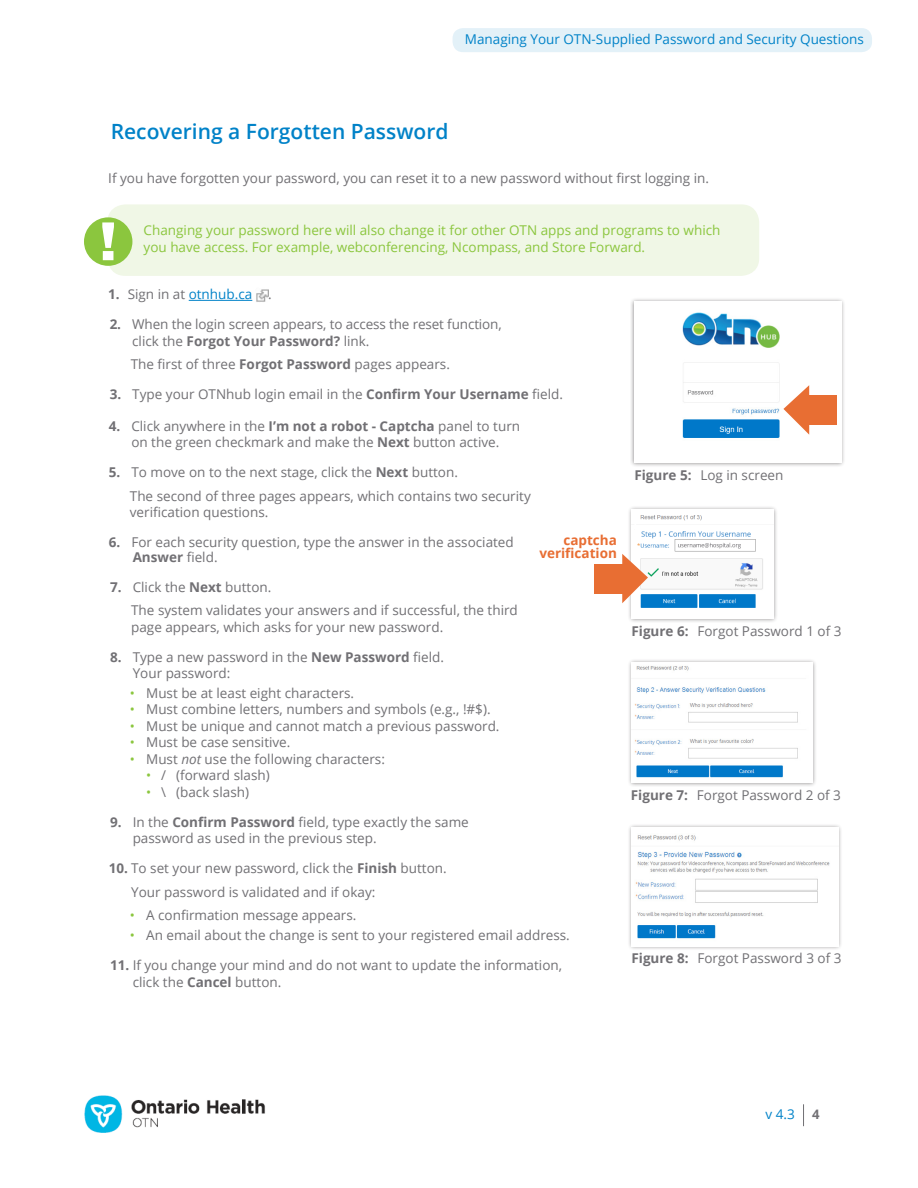
<style>
.page{position:relative;width:918px;height:1188px;background:#fff}
.page>*{position:absolute;margin:0;border:0;box-sizing:border-box;transform-origin:0 0}
.Heading_1_No_Numbers{font:600 21px "Open Sans";color:#0082c8}
.body_indent{font:13.5px/16.5px "Open Sans";color:#717074}
.Caution_green{font:13.5px/16.5px "Open Sans";color:#8bc63e}
.body_spaced_below{font:13.5px "Open Sans";color:#717074}
.t1{font:13.5px "Open Sans";color:#0082c8}
.body_indent_4_5{font:13.5px "Open Sans";color:#717074}
.Callout_orange{font:700 13.5px/13.5px "Open Sans";color:#e86e33;text-align:right}
.t2{font:700 13.05px "Open Sans";color:#717074}
.s1{font-weight:700}
.s2{color:#0082c8}
.s3{color:#8bc63e}
.s4{font-style:italic}
</style>
<div class="page">
<div style="left:453px;top:28px;width:419px;height:24px;background:#e3f1f8;border-radius:10px"></div>
<svg style="left:803px;top:1104px;width:1px;height:22px"></svg>
<img style="left:84px;top:1095px;width:181px;height:38px">
<div style="left:630px;top:297px;width:216px;height:170px;background:#231f20;opacity:.5"></div>
<img style="left:634px;top:301px;width:207px;height:162px">
<div style="left:627px;top:506px;width:150px;height:117px;background:#231f20;opacity:.5"></div>
<img style="left:632px;top:510px;width:141px;height:108px">
<div style="left:107px;top:204px;width:652px;height:72px;background:#f0f7e6;border-radius:18px"></div>
<div style="left:84px;top:217px;width:48px;height:49px;background:#8bc63e;border-radius:50%"></div>
<svg style="left:102px;top:222px;width:12px;height:38px"></svg>
<div style="left:627px;top:658px;width:189px;height:129px;background:#231f20;opacity:.5"></div>
<img style="left:632px;top:663px;width:180px;height:120px">
<div style="left:627px;top:823px;width:216px;height:128px;background:#231f20;opacity:.5"></div>
<img style="left:632px;top:828px;width:206px;height:118px">
<div style="left:594px;top:564px;width:30px;height:29px;background:#e86e33"></div>
<svg style="left:622px;top:554px;width:26px;height:49px"></svg>
<div style="left:807px;top:395px;width:30px;height:30px;background:#e86e33"></div>
<svg style="left:783px;top:385px;width:26px;height:50px"></svg>
<hr style="left:189px;top:300px;width:63px;height:1px;background:#0082c8">
<img style="left:256px;top:289px;width:12px;height:13px">
<p class="t1" style="left:465px;top:29px;width:401px">Managing Your OTN-Supplied Password and Security Questions</p>
<p class="Heading_1_No_Numbers" style="left:111px;top:117px;width:339px">Recovering a Forgotten Password</p>
<p class="body_spaced_below" style="left:108px;top:169px;width:602px">If you have forgotten your password, you can reset it to a new password without first logging in.</p>
<p class="Caution_green" style="left:144px;top:222px;width:578px">Changing your password here will also change it for other OTN apps and programs to which you have access. For example, webconferencing, Ncompass, and Store Forward.</p>
<p class="body_indent" style="left:108px;top:286px;width:165px"><span class="s1">1.</span> Sign in at <span class="s2">otnhub.ca</span> .</p>
<p class="body_indent" style="left:132px;top:316px;width:371px;text-indent:-22px"><span class="s1">2.</span> When the login screen appears, to access the reset function, click the <span class="s1">Forgot Your Password?</span> link.</p>
<p class="body_indent" style="left:131px;top:356px;width:321px">The first of three <span class="s1">Forgot Password</span> pages appears.</p>
<p class="body_indent" style="left:110px;top:386px;width:455px"><span class="s1">3.</span> Type your OTNhub login email in the <span class="s1">Confirm Your Username</span> field.</p>
<p class="body_indent" style="left:109px;top:417px;width:413px;text-align:center"><span class="s1">4.</span> Click anywhere in the <span class="s1">I’m not a robot - Captcha</span> panel to turn on the green checkmark and make the <span class="s1">Next</span> button active.</p>
<p class="body_indent" style="left:109px;top:464px;width:351px"><span class="s1">5.</span> To move on to the next stage, click the <span class="s1">Next</span> button.</p>
<p class="body_indent" style="left:130px;top:487px;width:402px">The second of three pages appears, which contains two security verification questions.</p>
<p class="body_indent" style="left:133px;top:535px;width:383px;line-height:14.5px;text-indent:-24px"><span class="s1">6.</span> For each security question, type the answer in the associated<br><span class="s1">Answer</span> field.</p>
<p class="body_indent" style="left:110px;top:578px;width:163px"><span class="s1">7.</span> Click the <span class="s1">Next</span> button.</p>
<p class="body_indent" style="left:131px;top:602px;width:388px">The system validates your answers and if successful, the third page appears, which asks for your new password.</p>
<p class="body_indent" style="left:133px;top:648px;width:313px;text-indent:-22px"><span class="s1">8.</span> Type a new password in the <span class="s1">New Password</span> field.<br>Your password:</p>
<p class="body_indent" style="left:130px;top:684px;width:226px"><span class="s3">•</span> Must be at least eight characters.</p>
<p class="body_indent" style="left:130px;top:701px;width:362px"><span class="s3">•</span> Must combine letters, numbers and symbols (e.g., !#$).</p>
<p class="body_indent" style="left:130px;top:717px;width:371px"><span class="s3">•</span> Must be unique and cannot match a previous password.</p>
<p class="body_indent" style="left:130px;top:734px;width:162px"><span class="s3">•</span> Must be case sensitive.</p>
<p class="body_indent" style="left:130px;top:750px;width:257px"><span class="s3">•</span> Must <span class="s4">not</span> use the following characters:</p>
<p class="body_indent" style="left:146px;top:767px;width:125px"><span class="s3">•</span> / (forward slash)</p>
<p class="body_indent" style="left:146px;top:783px;width:104px"><span class="s3">•</span> \ (back slash)</p>
<p class="body_indent" style="left:133px;top:813px;width:338px;text-indent:-22px"><span class="s1">9.</span> In the <span class="s1">Confirm Password</span> field, type exactly the same password as used in the previous step.</p>
<p class="body_indent" style="left:109px;top:860px;width:340px"><span class="s1">10.</span> To set your new password, click the <span class="s1">Finish</span> button.</p>
<p class="body_indent_4_5" style="left:131px;top:882px;width:246px">Your password is validated and if okay:</p>
<p class="body_indent" style="left:130px;top:906px;width:228px"><span class="s3">•</span> A confirmation message appears.</p>
<p class="body_indent" style="left:130px;top:927px;width:442px"><span class="s3">•</span> An email about the change is sent to your registered email address.</p>
<p class="body_indent" style="left:133px;top:957px;width:431px;text-indent:-22px"><span class="s1">11.</span> If you change your mind and do not want to update the information, click the <span class="s1">Cancel</span> button.</p>
<p class="Callout_orange" style="left:539px;top:533px;width:79px">captcha verification</p>
<p class="body_indent" style="left:634px;top:466px;width:151px"><span class="s1">Figure 5:</span> Log in screen</p>
<p class="body_indent" style="left:632px;top:622px;width:212px"><span class="s1">Figure 6:</span> Forgot Password 1 of 3</p>
<p class="body_indent" style="left:631px;top:787px;width:212px"><span class="s1">Figure 7:</span> Forgot Password 2 of 3</p>
<p class="body_indent" style="left:632px;top:950px;width:212px"><span class="s1">Figure 8:</span> Forgot Password 3 of 3</p>
<p class="t1" style="left:766px;top:1105px;width:31px">v 4.3</p>
<p class="t2" style="left:812px;top:1105px;width:9px">4</p>
</div>
